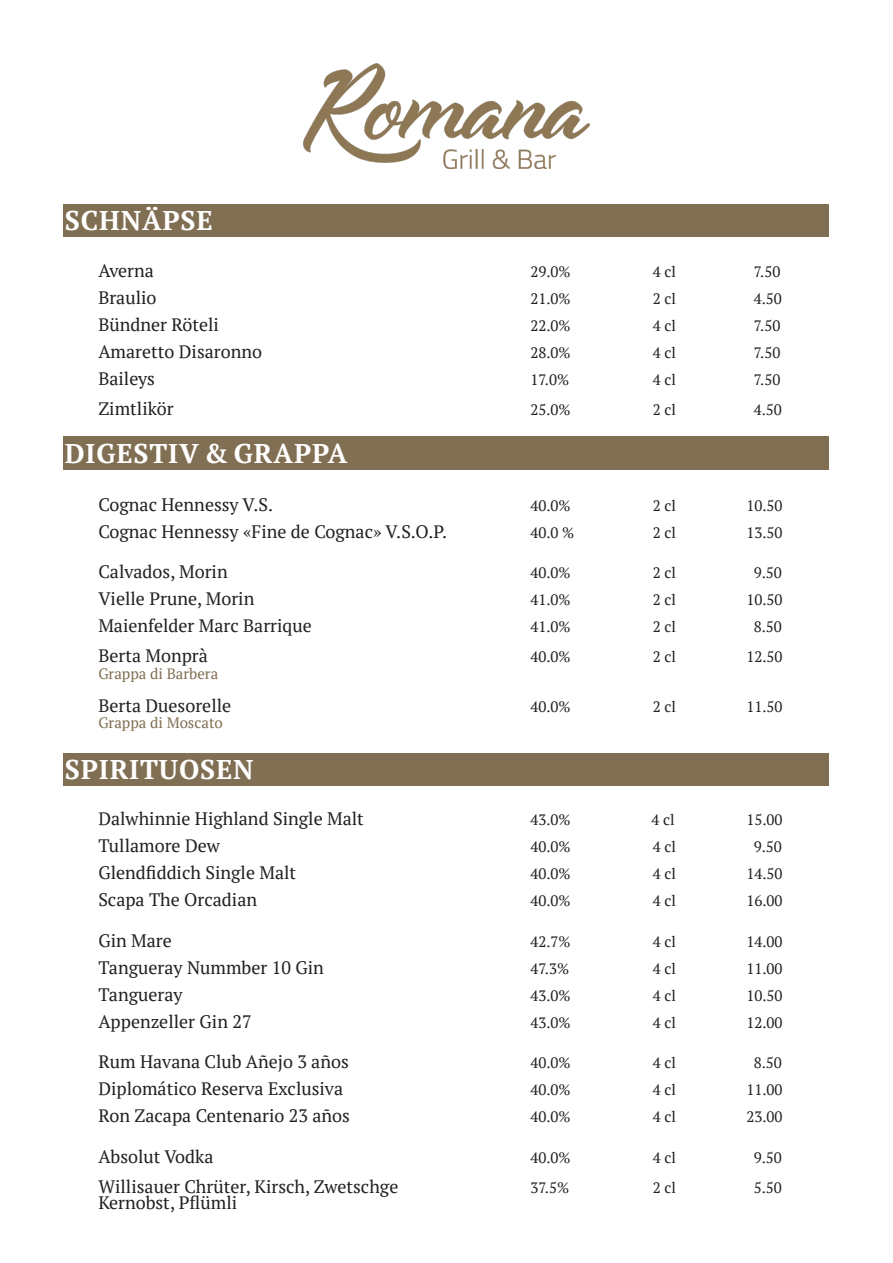
<style>
.page{position:relative;width:893px;height:1263px;background:#fff}
.page>*{position:absolute;margin:0;border:0;box-sizing:border-box;transform-origin:0 0}
.t1{font:700 27px "PT Serif";letter-spacing:.03em;color:#fff}
.t2{font:18px "PT Serif";color:#231f20}
.t3{font:15px "PT Serif";color:#231f20}
.t4{font:15px "PT Serif";color:#806e52}
</style>
<div class="page">
<img style="left:304px;top:64px;width:285px;height:105px">
<div style="left:64px;top:753px;width:765px;height:32px;background:#816f53"></div>
<div style="left:64px;top:437px;width:765px;height:33px;background:#816f53"></div>
<div style="left:64px;top:204px;width:765px;height:33px;background:#816f53"></div>
<p class="t1" style="left:65px;top:203px;width:149px">SCHNÄPSE</p>
<p class="t2" style="left:98px;top:259px;width:57px">Averna</p>
<p class="t3" style="left:530px;top:262px;width:42px">29.0%</p>
<p class="t3" style="left:653px;top:262px;width:25px">4 cl</p>
<p class="t3" style="left:754px;top:262px;width:28px">7.50</p>
<p class="t2" style="left:98px;top:286px;width:60px">Braulio</p>
<p class="t3" style="left:530px;top:289px;width:42px">21.0%</p>
<p class="t3" style="left:653px;top:289px;width:25px">2 cl</p>
<p class="t3" style="left:754px;top:289px;width:30px">4.50</p>
<p class="t2" style="left:98px;top:313px;width:122px">Bündner Röteli</p>
<p class="t3" style="left:530px;top:316px;width:42px">22.0%</p>
<p class="t3" style="left:653px;top:316px;width:25px">4 cl</p>
<p class="t3" style="left:754px;top:316px;width:28px">7.50</p>
<p class="t2" style="left:98px;top:340px;width:165px">Amaretto Disaronno</p>
<p class="t3" style="left:530px;top:343px;width:42px">28.0%</p>
<p class="t3" style="left:653px;top:343px;width:25px">4 cl</p>
<p class="t3" style="left:754px;top:343px;width:28px">7.50</p>
<p class="t2" style="left:98px;top:367px;width:58px">Baileys</p>
<p class="t3" style="left:530px;top:370px;width:40px">17.0%</p>
<p class="t3" style="left:653px;top:370px;width:25px">4 cl</p>
<p class="t3" style="left:754px;top:370px;width:28px">7.50</p>
<p class="t2" style="left:98px;top:397px;width:77px">Zimtlikör</p>
<p class="t3" style="left:530px;top:400px;width:42px">25.0%</p>
<p class="t3" style="left:653px;top:400px;width:25px">2 cl</p>
<p class="t3" style="left:754px;top:400px;width:30px">4.50</p>
<p class="t1" style="left:65px;top:436px;width:284px">DIGESTIV &amp; GRAPPA</p>
<p class="t2" style="left:98px;top:493px;width:176px">Cognac Hennessy V.S.</p>
<p class="t3" style="left:530px;top:496px;width:42px">40.0%</p>
<p class="t3" style="left:653px;top:496px;width:25px">2 cl</p>
<p class="t3" style="left:746px;top:496px;width:38px">10.50</p>
<p class="t2" style="left:98px;top:520px;width:350px">Cognac Hennessy «Fine de Cognac» V.S.O.P.</p>
<p class="t3" style="left:530px;top:523px;width:45px">40.0 %</p>
<p class="t3" style="left:653px;top:523px;width:25px">2 cl</p>
<p class="t3" style="left:746px;top:523px;width:38px">13.50</p>
<p class="t2" style="left:98px;top:560px;width:131px">Calvados, Morin</p>
<p class="t3" style="left:530px;top:563px;width:42px">40.0%</p>
<p class="t3" style="left:653px;top:563px;width:25px">2 cl</p>
<p class="t3" style="left:754px;top:563px;width:30px">9.50</p>
<p class="t2" style="left:98px;top:587px;width:158px">Vielle Prune, Morin</p>
<p class="t3" style="left:530px;top:590px;width:42px">41.0%</p>
<p class="t3" style="left:653px;top:590px;width:25px">2 cl</p>
<p class="t3" style="left:746px;top:590px;width:38px">10.50</p>
<p class="t2" style="left:98px;top:614px;width:215px">Maienfelder Marc Barrique</p>
<p class="t3" style="left:530px;top:617px;width:42px">41.0%</p>
<p class="t3" style="left:653px;top:617px;width:25px">2 cl</p>
<p class="t3" style="left:754px;top:617px;width:30px">8.50</p>
<p class="t2" style="left:98px;top:644px;width:111px">Berta Monprà</p>
<p class="t3" style="left:530px;top:647px;width:42px">40.0%</p>
<p class="t3" style="left:653px;top:647px;width:25px">2 cl</p>
<p class="t3" style="left:746px;top:647px;width:38px">12.50</p>
<p class="t4" style="left:98px;top:664px;width:121px">Grappa di Barbera</p>
<p class="t2" style="left:98px;top:694px;width:134px">Berta Duesorelle</p>
<p class="t3" style="left:530px;top:697px;width:42px">40.0%</p>
<p class="t3" style="left:653px;top:697px;width:25px">2 cl</p>
<p class="t3" style="left:746px;top:697px;width:38px">11.50</p>
<p class="t4" style="left:98px;top:713px;width:126px">Grappa di Moscato</p>
<p class="t1" style="left:65px;top:751px;width:190px">SPIRITUOSEN</p>
<p class="t2" style="left:98px;top:807px;width:267px">Dalwhinnie Highland Single Malt</p>
<p class="t3" style="left:530px;top:810px;width:42px">43.0%</p>
<p class="t3" style="left:651px;top:810px;width:25px">4 cl</p>
<p class="t3" style="left:746px;top:810px;width:38px">15.00</p>
<p class="t2" style="left:98px;top:834px;width:123px">Tullamore Dew</p>
<p class="t3" style="left:530px;top:837px;width:42px">40.0%</p>
<p class="t3" style="left:653px;top:837px;width:25px">4 cl</p>
<p class="t3" style="left:754px;top:837px;width:30px">9.50</p>
<p class="t2" style="left:98px;top:861px;width:199px">Glendfiddich Single Malt</p>
<p class="t3" style="left:530px;top:864px;width:42px">40.0%</p>
<p class="t3" style="left:653px;top:864px;width:25px">4 cl</p>
<p class="t3" style="left:746px;top:864px;width:38px">14.50</p>
<p class="t2" style="left:98px;top:888px;width:160px">Scapa The Orcadian</p>
<p class="t3" style="left:530px;top:891px;width:42px">40.0%</p>
<p class="t3" style="left:653px;top:891px;width:25px">4 cl</p>
<p class="t3" style="left:746px;top:891px;width:38px">16.00</p>
<p class="t2" style="left:98px;top:929px;width:75px">Gin Mare</p>
<p class="t3" style="left:530px;top:932px;width:42px">42.7%</p>
<p class="t3" style="left:653px;top:932px;width:25px">4 cl</p>
<p class="t3" style="left:746px;top:932px;width:38px">14.00</p>
<p class="t2" style="left:98px;top:956px;width:227px">Tangueray Nummber 10 Gin</p>
<p class="t3" style="left:530px;top:959px;width:40px">47.3%</p>
<p class="t3" style="left:653px;top:959px;width:25px">4 cl</p>
<p class="t3" style="left:746px;top:959px;width:38px">11.00</p>
<p class="t2" style="left:98px;top:983px;width:86px">Tangueray</p>
<p class="t3" style="left:530px;top:986px;width:42px">43.0%</p>
<p class="t3" style="left:653px;top:986px;width:25px">4 cl</p>
<p class="t3" style="left:746px;top:986px;width:38px">10.50</p>
<p class="t2" style="left:98px;top:1010px;width:155px">Appenzeller Gin 27</p>
<p class="t3" style="left:530px;top:1013px;width:42px">43.0%</p>
<p class="t3" style="left:653px;top:1013px;width:25px">4 cl</p>
<p class="t3" style="left:746px;top:1013px;width:38px">12.00</p>
<p class="t2" style="left:98px;top:1050px;width:252px">Rum Havana Club Añejo 3 años</p>
<p class="t3" style="left:530px;top:1053px;width:42px">40.0%</p>
<p class="t3" style="left:653px;top:1053px;width:25px">4 cl</p>
<p class="t3" style="left:754px;top:1053px;width:30px">8.50</p>
<p class="t2" style="left:98px;top:1077px;width:246px">Diplomático Reserva Exclusiva</p>
<p class="t3" style="left:530px;top:1080px;width:42px">40.0%</p>
<p class="t3" style="left:653px;top:1080px;width:25px">4 cl</p>
<p class="t3" style="left:746px;top:1080px;width:38px">11.00</p>
<p class="t2" style="left:98px;top:1104px;width:253px">Ron Zacapa Centenario 23 años</p>
<p class="t3" style="left:530px;top:1107px;width:42px">40.0%</p>
<p class="t3" style="left:653px;top:1107px;width:25px">4 cl</p>
<p class="t3" style="left:746px;top:1107px;width:38px">23.00</p>
<p class="t2" style="left:98px;top:1145px;width:117px">Absolut Vodka</p>
<p class="t3" style="left:530px;top:1148px;width:42px">40.0%</p>
<p class="t3" style="left:653px;top:1148px;width:25px">4 cl</p>
<p class="t3" style="left:754px;top:1148px;width:30px">9.50</p>
<p class="t2" style="left:98px;top:1175px;width:302px">Willisauer Chrüter, Kirsch, Zwetschge</p>
<p class="t3" style="left:530px;top:1178px;width:40px">37.5%</p>
<p class="t3" style="left:653px;top:1178px;width:25px">2 cl</p>
<p class="t3" style="left:754px;top:1178px;width:30px">5.50</p>
<p class="t2" style="left:98px;top:1191px;width:140px">Kernobst, Pflümli</p>
</div>
